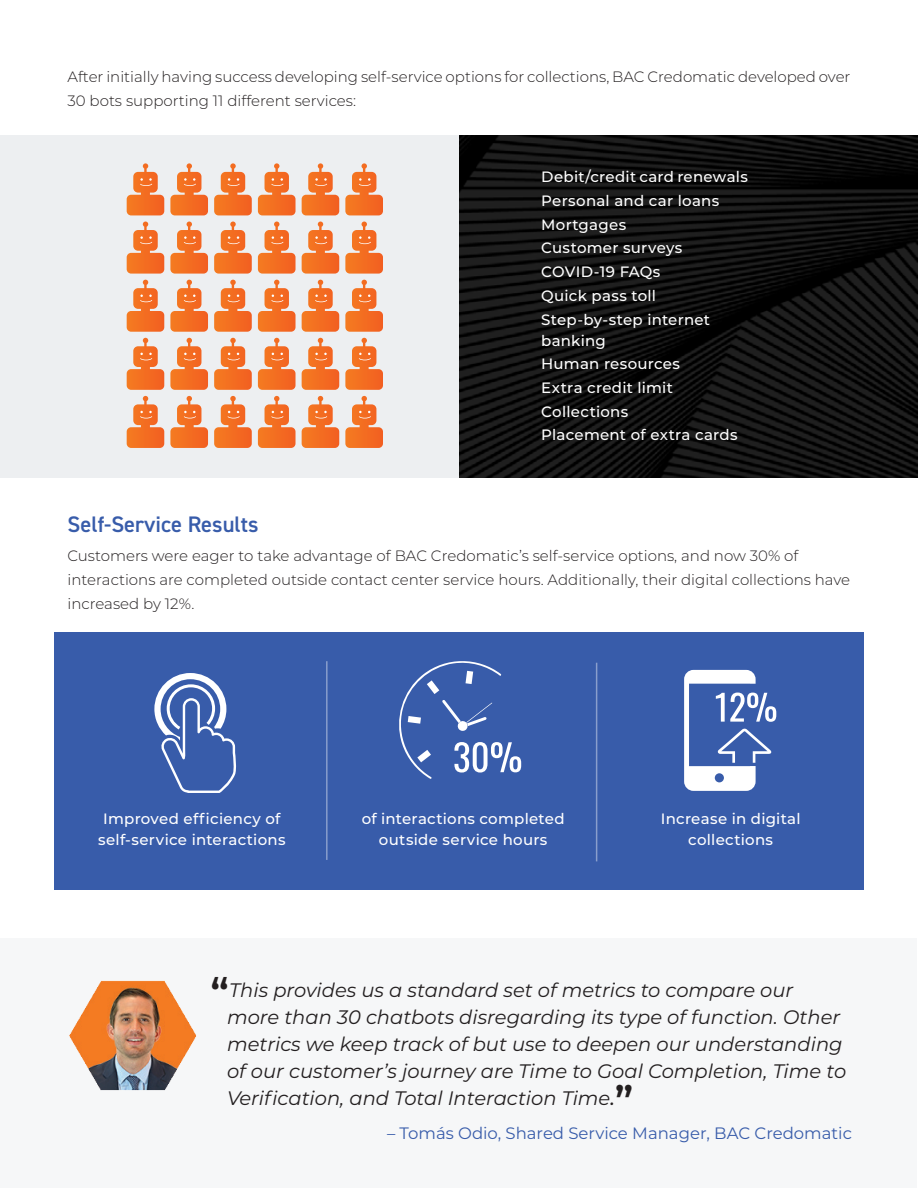
<style>
.page{position:relative;width:918px;height:1188px;background:#fff}
.page>*{position:absolute;margin:0;border:0;box-sizing:border-box;transform-origin:0 0}
.Subhead_Orange{font:600 22.5px "DIN2014";color:#385caa}
.Quotes_white{font:italic 19.5px/27px "Montserrat";color:#231f20}
.Quotee_line_blue{font:16.5px "Montserrat";color:#385caa}
.Body{font:300 15px/24px "Montserrat";color:#231f20}
.StatsText_white{font:500 15px/21px "Montserrat";letter-spacing:.015em;color:#fff}
.StatsText{font:500 15px/21px "Montserrat";letter-spacing:.015em;color:#fff;text-align:center}
.s1{font-weight:600;font-style:normal;font-size:40.5px}
.s2{font-weight:500}
</style>
<div class="page">
<div style="left:0;top:135px;width:459px;height:342px;background:#edeff1"></div>
<img style="left:459px;top:135px;width:459px;height:342px">
<svg style="left:127px;top:163px;width:37px;height:52px"></svg>
<svg style="left:170px;top:163px;width:38px;height:52px"></svg>
<svg style="left:214px;top:163px;width:38px;height:52px"></svg>
<svg style="left:258px;top:163px;width:38px;height:52px"></svg>
<svg style="left:302px;top:163px;width:37px;height:52px"></svg>
<svg style="left:345px;top:163px;width:38px;height:52px"></svg>
<svg style="left:127px;top:222px;width:37px;height:52px"></svg>
<svg style="left:170px;top:222px;width:38px;height:52px"></svg>
<svg style="left:214px;top:222px;width:38px;height:52px"></svg>
<svg style="left:258px;top:222px;width:38px;height:52px"></svg>
<svg style="left:302px;top:222px;width:37px;height:52px"></svg>
<svg style="left:345px;top:222px;width:38px;height:52px"></svg>
<svg style="left:127px;top:280px;width:37px;height:52px"></svg>
<svg style="left:170px;top:280px;width:38px;height:52px"></svg>
<svg style="left:214px;top:280px;width:38px;height:52px"></svg>
<svg style="left:258px;top:280px;width:38px;height:52px"></svg>
<svg style="left:302px;top:280px;width:37px;height:52px"></svg>
<svg style="left:345px;top:280px;width:38px;height:52px"></svg>
<svg style="left:127px;top:338px;width:37px;height:52px"></svg>
<svg style="left:170px;top:338px;width:38px;height:52px"></svg>
<svg style="left:214px;top:338px;width:38px;height:52px"></svg>
<svg style="left:258px;top:338px;width:38px;height:52px"></svg>
<svg style="left:302px;top:338px;width:37px;height:52px"></svg>
<svg style="left:345px;top:338px;width:38px;height:52px"></svg>
<svg style="left:127px;top:396px;width:37px;height:52px"></svg>
<svg style="left:170px;top:396px;width:38px;height:52px"></svg>
<svg style="left:214px;top:396px;width:38px;height:52px"></svg>
<svg style="left:258px;top:396px;width:38px;height:52px"></svg>
<svg style="left:302px;top:396px;width:37px;height:52px"></svg>
<svg style="left:345px;top:396px;width:38px;height:52px"></svg>
<div style="left:1px;top:938px;width:916px;height:250px;background:#f6f7f8"></div>
<img style="left:70px;top:980px;width:126px;height:111px">
<div style="left:54px;top:633px;width:810px;height:257px;background:#385caa"></div>
<hr style="left:596px;top:663px;width:1px;height:198px;background:#fff">
<hr style="left:326px;top:661px;width:2px;height:199px;background:#fff">
<svg style="left:154px;top:673px;width:82px;height:120px"></svg>
<svg style="left:399px;top:661px;width:122px;height:118px"></svg>
<svg style="left:684px;top:670px;width:92px;height:121px"></svg>
<p class="Body" style="left:68px;top:64px;width:785px">After initially having success developing self-service options for collections, BAC Credomatic developed over<br>30 bots supporting 11 different services:</p>
<p class="StatsText_white" style="left:541px;top:166px;width:208px">Debit/credit card renewals</p>
<p class="StatsText_white" style="left:541px;top:190px;width:180px">Personal and car loans</p>
<p class="StatsText_white" style="left:541px;top:213px;width:86px">Mortgages</p>
<p class="StatsText_white" style="left:541px;top:237px;width:143px">Customer surveys</p>
<p class="StatsText_white" style="left:541px;top:261px;width:121px">COVID-19 FAQs</p>
<p class="StatsText_white" style="left:541px;top:284px;width:116px">Quick pass toll</p>
<p class="StatsText_white" style="left:541px;top:308px;width:170px">Step-by-step internet banking</p>
<p class="StatsText_white" style="left:541px;top:353px;width:140px">Human resources</p>
<p class="StatsText_white" style="left:541px;top:376px;width:133px">Extra credit limit</p>
<p class="StatsText_white" style="left:541px;top:400px;width:89px">Collections</p>
<p class="StatsText_white" style="left:541px;top:424px;width:198px">Placement of extra cards</p>
<p class="Subhead_Orange" style="left:68px;top:509px;width:193px">Self-Service Results</p>
<p class="Body" style="left:68px;top:543px;width:784px">Customers were eager to take advantage of BAC Credomatic’s self-service options, and now 30% of interactions are completed outside contact center service hours. Additionally, their digital collections have increased by 12%.</p>
<p class="StatsText_white" style="left:98px;top:807px;width:189px;text-align:center">Improved efficiency of self-service interactions</p>
<p class="StatsText" style="left:661px;top:807px;width:141px">Increase in digital collections</p>
<p class="StatsText" style="left:362px;top:807px;width:204px">of interactions completed outside service hours</p>
<p class="Quotes_white" style="left:227px;top:976px;width:621px;text-indent:-16px"><span class="s1">“</span>This provides us a standard set of metrics to compare our more than 30 chatbots disregarding its type of function. Other metrics we keep track of but use to deepen our understanding of our customer’s journey are Time to Goal Completion, Time to Verification, and Total Interaction Time<span class="s2">.</span><span class="s1">”</span></p>
<p class="Quotee_line_blue" style="left:387px;top:1122px;width:466px">– Tomás Odio, Shared Service Manager, BAC Credomatic</p>
</div>
